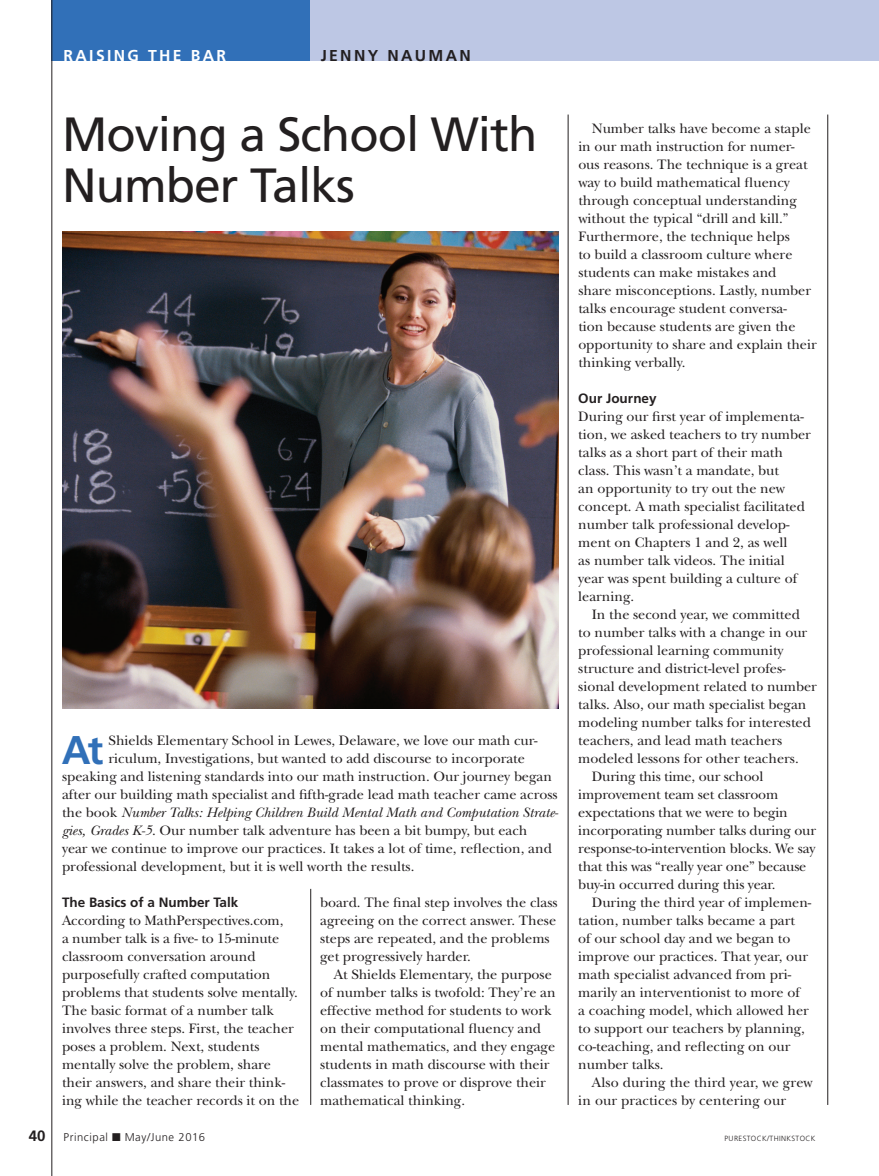
<style>
.page{position:relative;width:879px;height:1176px;background:#fff}
.page>*{position:absolute;margin:0;border:0;box-sizing:border-box;transform-origin:0 0}
.t1{font:48px/51px "Frutiger";letter-spacing:-.02em;color:#231f20}
.t2{font:700 40.05px "Frutiger";color:#3170b8}
.t3{font:700 15.75px "Frutiger";letter-spacing:.15em;color:#fff}
.t4{font:700 15.75px "Frutiger";letter-spacing:.15em;color:#231f20}
.t5{font:14.25px/18px "New Baskerville";color:#231f20}
.t6{font:italic 14.25px "New Baskerville";color:#231f20}
.t7{font:700 13.5px "Frutiger";color:#231f20}
.t8{font:300 11.25px "Frutiger";letter-spacing:.05em;color:#231f20}
.t9{font:300 7.5px "Frutiger";letter-spacing:.05em;color:#231f20}
.s1{font-style:normal}
.s2{font-style:italic}
.s3{font-weight:700;font-size:15px}
</style>
<div class="page">
<div style="left:52px;top:0;width:259px;height:61px;background:#3170b8"></div>
<hr style="left:568px;top:115px;width:1px;height:990px;background:#231f20">
<hr style="left:310px;top:0;width:1px;height:61px;background:#231f20">
<hr style="left:52px;top:0;width:1px;height:1176px;background:#231f20">
<div style="left:311px;top:0;width:568px;height:61px;background:#bdc7e4"></div>
<hr style="left:827px;top:115px;width:1px;height:990px;background:#231f20">
<hr style="left:310px;top:889px;width:1px;height:216px;background:#231f20">
<img style="left:62px;top:231px;width:497px;height:478px">
<p class="t3" style="left:64px;top:46px;width:164px">RAISING THE BAR</p>
<p class="t4" style="left:321px;top:46px;width:152px">JENNY NAUMAN</p>
<p class="t1" style="left:62px;top:109px;width:477px">Moving a School With<br>Number Talks</p>
<p class="t2" style="left:62px;top:726px;width:43px">At</p>
<p class="t5" style="left:109px;top:731px;width:430px">Shields Elementary School in Lewes, Delaware, we love our math cur-</p>
<p class="t5" style="left:109px;top:749px;width:418px">riculum, Investigations, but wanted to add discourse to incorporate</p>
<p class="t5" style="left:62px;top:767px;width:491px">speaking and listening standards into our math instruction. Our journey began</p>
<p class="t5" style="left:62px;top:785px;width:497px">after our building math specialist and fifth-grade lead math teacher came across</p>
<p class="t6" style="left:62px;top:804px;width:498px"><span class="s1">the book</span> Number Talks: Helping Children Build Mental Math and Computation Strate-</p>
<p class="t5" style="left:62px;top:821px;width:467px"><span class="s2">gies, Grades K-5</span>. Our number talk adventure has been a bit bumpy, but each</p>
<p class="t5" style="left:62px;top:839px;width:491px">year we continue to improve our practices. It takes a lot of time, reflection, and</p>
<p class="t5" style="left:62px;top:857px;width:354px">professional development, but it is well worth the results.</p>
<p class="t7" style="left:62px;top:894px;width:178px">The Basics of a Number Talk</p>
<p class="t5" style="left:62px;top:911px;width:239px">According to MathPerspectives.com,<br>a number talk is a five- to 15-minute classroom conversation around purposefully crafted computation problems that students solve mentally.<br>The basic format of a number talk involves three steps. First, the teacher poses a problem. Next, students mentally solve the problem, share their answers, and share their think&shy;ing while the teacher records it on the</p>
<p class="t8" style="left:29px;top:1130px;width:178px"><span class="s3">40</span> Principal ■ May/June 2016</p>
<p class="t5" style="left:320px;top:893px;width:239px">board. The final step involves the class</p>
<p class="t5" style="left:320px;top:911px;width:237px">agreeing on the correct answer. These</p>
<p class="t5" style="left:320px;top:929px;width:231px">steps are repeated, and the problems</p>
<p class="t5" style="left:320px;top:947px;width:152px">get progressively harder.</p>
<p class="t5" style="left:333px;top:965px;width:220px">At Shields Elementary, the purpose</p>
<p class="t5" style="left:320px;top:983px;width:237px">of number talks is twofold: They’re an</p>
<p class="t5" style="left:320px;top:1001px;width:233px">effective method for students to work</p>
<p class="t5" style="left:320px;top:1019px;width:222px">on their computational fluency and</p>
<p class="t5" style="left:320px;top:1037px;width:236px">mental mathematics, and they engage</p>
<p class="t5" style="left:320px;top:1055px;width:231px">students in math discourse with their</p>
<p class="t5" style="left:320px;top:1073px;width:227px">classmates to prove or disprove their</p>
<p class="t5" style="left:320px;top:1091px;width:146px">mathematical thinking.</p>
<p class="t5" style="left:578px;top:119px;width:240px;text-indent:13px">Number talks have become a staple in our math instruction for numer&shy;ous reasons. The technique is a great way to build mathematical fluency through conceptual understanding without the typical “drill and kill.” Furthermore, the technique helps<br>to build a classroom culture where students can make mistakes and<br>share misconceptions. Lastly, number talks encourage student conversa-<br>tion because students are given the opportunity to share and explain their thinking verbally.</p>
<p class="t7" style="left:578px;top:390px;width:80px">Our Journey</p>
<p class="t5" style="left:578px;top:407px;width:227px">During our first year of implementa-</p>
<p class="t5" style="left:578px;top:425px;width:234px">tion, we asked teachers to try number</p>
<p class="t5" style="left:578px;top:443px;width:206px">talks as a short part of their math</p>
<p class="t5" style="left:578px;top:461px;width:202px">class. This wasn’t a mandate, but</p>
<p class="t5" style="left:578px;top:479px;width:208px">an opportunity to try out the new</p>
<p class="t5" style="left:578px;top:497px;width:228px">concept. A math specialist facilitated</p>
<p class="t5" style="left:578px;top:515px;width:213px">number talk professional develop-</p>
<p class="t5" style="left:578px;top:533px;width:211px">ment on Chapters 1 and 2, as well</p>
<p class="t5" style="left:578px;top:551px;width:208px">as number talk videos. The initial</p>
<p class="t5" style="left:578px;top:569px;width:220px">year was spent building a culture of</p>
<p class="t5" style="left:578px;top:587px;width:57px">learning.</p>
<p class="t5" style="left:591px;top:605px;width:209px">In the second year, we committed</p>
<p class="t5" style="left:578px;top:623px;width:230px">to number talks with a change in our</p>
<p class="t5" style="left:578px;top:641px;width:207px">professional learning community</p>
<p class="t5" style="left:578px;top:659px;width:209px">structure and district-level profes-</p>
<p class="t5" style="left:578px;top:677px;width:240px">sional development related to number</p>
<p class="t5" style="left:578px;top:695px;width:229px">talks. Also, our math specialist began</p>
<p class="t5" style="left:578px;top:713px;width:234px">modeling number talks for interested</p>
<p class="t5" style="left:578px;top:731px;width:205px">teachers, and lead math teachers</p>
<p class="t5" style="left:578px;top:749px;width:222px">modeled lessons for other teachers.</p>
<p class="t5" style="left:591px;top:767px;width:173px">During this time, our school</p>
<p class="t5" style="left:578px;top:785px;width:201px">improvement team set classroom</p>
<p class="t5" style="left:578px;top:803px;width:211px">expectations that we were to begin</p>
<p class="t5" style="left:578px;top:821px;width:239px">incorporating number talks during our</p>
<p class="t5" style="left:578px;top:839px;width:238px">response-to-intervention blocks. We say</p>
<p class="t5" style="left:578px;top:857px;width:229px">that this was “really year one” because</p>
<p class="t5" style="left:578px;top:875px;width:199px">buy-in occurred during this year.</p>
<p class="t5" style="left:591px;top:893px;width:221px">During the third year of implemen-</p>
<p class="t5" style="left:578px;top:911px;width:218px">tation, number talks became a part</p>
<p class="t5" style="left:578px;top:929px;width:214px">of our school day and we began to</p>
<p class="t5" style="left:578px;top:947px;width:231px">improve our practices. That year, our</p>
<p class="t5" style="left:578px;top:965px;width:214px">math specialist advanced from pri-</p>
<p class="t5" style="left:578px;top:983px;width:223px">marily an interventionist to more of</p>
<p class="t5" style="left:578px;top:1001px;width:232px">a coaching model, which allowed her</p>
<p class="t5" style="left:578px;top:1019px;width:228px">to support our teachers by planning,</p>
<p class="t5" style="left:578px;top:1037px;width:214px">co-teaching, and reflecting on our</p>
<p class="t5" style="left:578px;top:1055px;width:87px">number talks.</p>
<p class="t5" style="left:591px;top:1073px;width:222px">Also during the third year, we grew</p>
<p class="t5" style="left:578px;top:1091px;width:209px">in our practices by centering our</p>
<p class="t9" style="left:724px;top:1134px;width:92px">PURESTOCK/THINKSTOCK</p>
</div>
